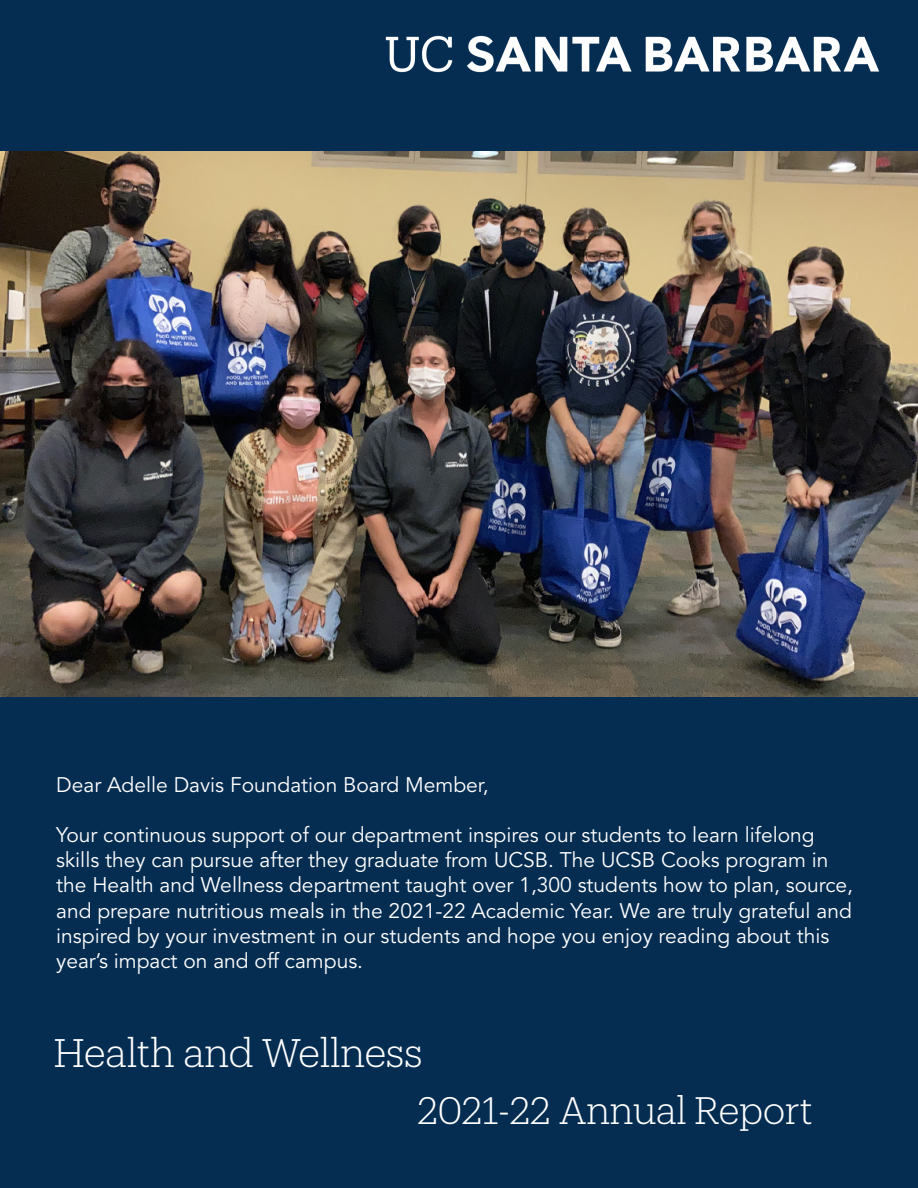
<style>
.page{position:relative;width:918px;height:1188px;background:#052d52}
.page>*{position:absolute;margin:0;border:0;box-sizing:border-box;transform-origin:0 0}
.t1{font:300 39px "Produkt";letter-spacing:-.005em;color:#fff}
.t2{font:300 37.5px "Produkt";letter-spacing:-.005em;color:#fff}
.t3{font:21px/25.2px "Avenir LT Std";color:#fff}
</style>
<div class="page">
<img style="left:385px;top:35px;width:494px;height:38px">
<img style="left:0;top:151px;width:918px;height:546px">
<p class="t3" style="left:56px;top:772px;width:434px">Dear Adelle Davis Foundation Board Member,</p>
<p class="t3" style="left:56px;top:823px;width:798px">Your continuous support of our department inspires our students to learn lifelong skills they can pursue after they graduate from UCSB. The UCSB Cooks program in the Health and Wellness department taught over 1,300 students how to plan, source, and prepare nutritious meals in the 2021-22 Academic Year. We are truly grateful and inspired by your investment in our students and hope you enjoy reading about this year’s impact on and off campus.</p>
<p class="t1" style="left:54px;top:1026px;width:371px">Health and Wellness</p>
<p class="t2" style="left:418px;top:1085px;width:397px">2021-22 Annual Report</p>
</div>
